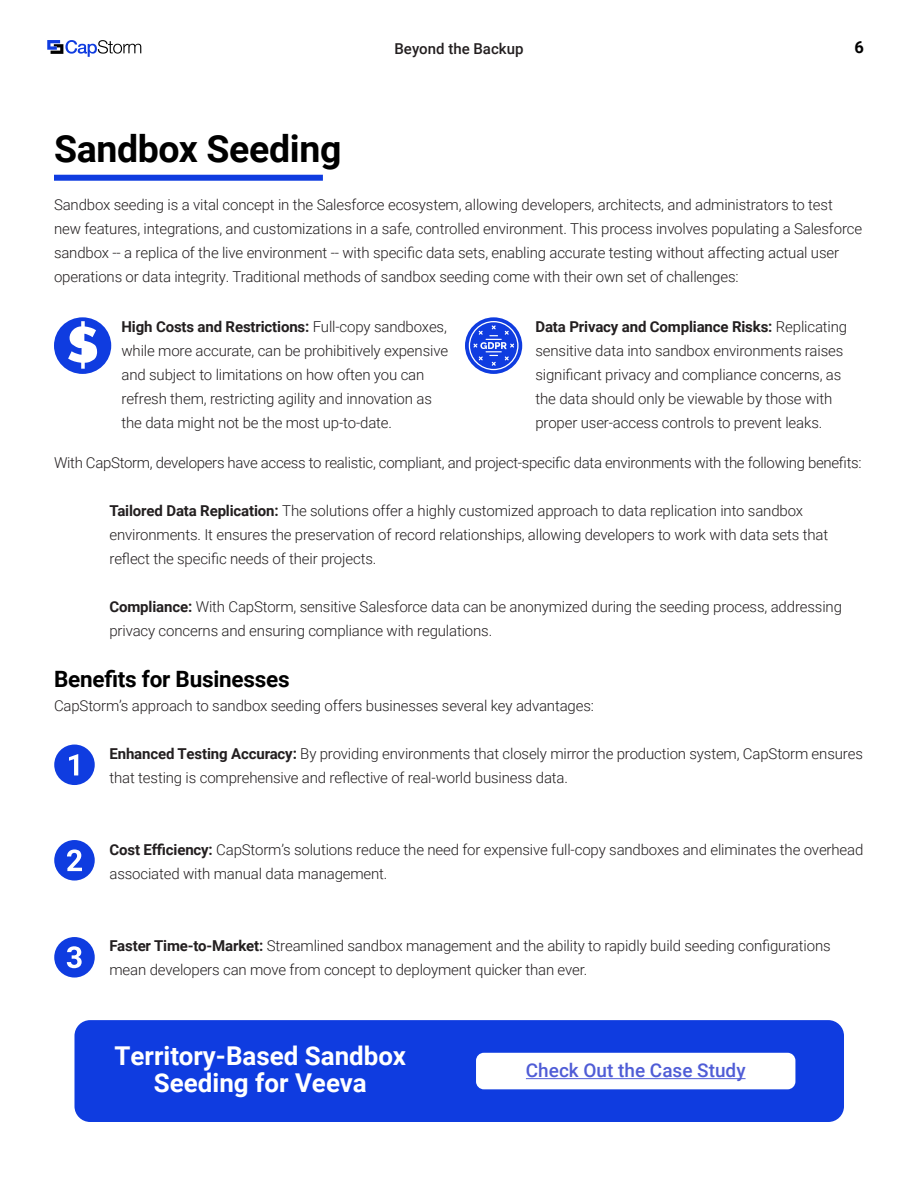
<style>
.page{position:relative;width:918px;height:1188px;background:#fff}
.page>*{position:absolute;margin:0;border:0;box-sizing:border-box;transform-origin:0 0}
.Headline{font:700 37.5px "Roboto";letter-spacing:-.01em;color:#000}
.Body_Copy{font:700 25.95px/27px "Roboto";color:#fff;text-align:center}
.Subhead{font:700 22.5px "Roboto";letter-spacing:-.01em;color:#000}
.Body_Copy-2{font:500 18.9px "Roboto";color:#4f5cd6}
.t1{font:700 16.5px "Roboto";color:#000}
.Body_Indention{font:300 15px/24px "Roboto";letter-spacing:-.01em;color:#231f20}
.Body_Copy-3{font:300 15px/24px "Roboto";letter-spacing:-.01em;color:#231f20}
.t2{font:500 15px "Roboto";color:#231f20}
.s1{font-weight:700}
</style>
<div class="page">
<svg style="left:47px;top:40px;width:94px;height:17px"></svg>
<div style="left:74px;top:1020px;width:770px;height:102px;background:#0f3ce0;border-radius:16px"></div>
<div style="left:476px;top:1053px;width:319px;height:36px;background:#fff;border-radius:8px"></div>
<hr style="left:526px;top:1078px;width:220px;height:1px;background:#4f5cd6">
<div style="left:54px;top:175px;width:269px;height:6px;background:#0f3ce0"></div>
<svg style="left:54px;top:317px;width:57px;height:57px"></svg>
<svg style="left:465px;top:317px;width:57px;height:57px"></svg>
<div style="left:54px;top:745px;width:41px;height:40px;background:#0f3ce0;border-radius:50%"></div>
<svg style="left:69px;top:754px;width:9px;height:21px"></svg>
<div style="left:54px;top:840px;width:41px;height:41px;background:#0f3ce0;border-radius:50%"></div>
<svg style="left:67px;top:849px;width:15px;height:22px"></svg>
<div style="left:54px;top:937px;width:41px;height:41px;background:#0f3ce0;border-radius:50%"></div>
<svg style="left:67px;top:946px;width:15px;height:22px"></svg>
<p class="t2" style="left:394px;top:38px;width:131px">Beyond the Backup</p>
<p class="t1" style="left:855px;top:35px;width:11px">6</p>
<p class="Headline" style="left:54px;top:123px;width:289px">Sandbox Seeding</p>
<p class="Body_Copy-3" style="left:54px;top:192px;width:810px">Sandbox seeding is a vital concept in the Salesforce ecosystem, allowing developers, architects, and administrators to test new features, integrations, and customizations in a safe, controlled environment. This process involves populating a Salesforce sandbox -- a replica of the live environment -- with specific data sets, enabling accurate testing without affecting actual user operations or data integrity. Traditional methods of sandbox seeding come with their own set of challenges:</p>
<p class="Body_Indention" style="left:122px;top:315px;width:328px"><span class="s1">High Costs and Restrictions:</span> Full-copy sandboxes, while more accurate, can be prohibitively expensive and subject to limitations on how often you can refresh them, restricting agility and innovation as the data might not be the most up-to-date.</p>
<p class="Body_Indention" style="left:536px;top:315px;width:313px"><span class="s1">Data Privacy and Compliance Risks:</span> Replicating sensitive data into sandbox environments raises significant privacy and compliance concerns, as the data should only be viewable by those with proper user-access controls to prevent leaks.</p>
<p class="Body_Copy-3" style="left:54px;top:450px;width:809px">With CapStorm, developers have access to realistic, compliant, and project-specific data environments with the following benefits:</p>
<p class="Body_Indention" style="left:110px;top:498px;width:720px"><span class="s1">Tailored Data Replication:</span> The solutions offer a highly customized approach to data replication into sandbox environments. It ensures the preservation of record relationships, allowing developers to work with data sets that reflect the specific needs of their projects.</p>
<p class="Body_Indention" style="left:110px;top:594px;width:734px"><span class="s1">Compliance:</span> With CapStorm, sensitive Salesforce data can be anonymized during the seeding process, addressing privacy concerns and ensuring compliance with regulations.</p>
<p class="Subhead" style="left:54px;top:663px;width:237px">Benefits for Businesses</p>
<p class="Body_Copy-3" style="left:54px;top:693px;width:541px">CapStorm’s approach to sandbox seeding offers businesses several key advantages:</p>
<p class="Body_Indention" style="left:110px;top:741px;width:755px"><span class="s1">Enhanced Testing Accuracy:</span> By providing environments that closely mirror the production system, CapStorm ensures that testing is comprehensive and reflective of real-world business data.</p>
<p class="Body_Indention" style="left:110px;top:837px;width:755px"><span class="s1">Cost Efficiency:</span> CapStorm’s solutions reduce the need for expensive full-copy sandboxes and eliminates the overhead associated with manual data management.</p>
<p class="Body_Indention" style="left:110px;top:933px;width:723px"><span class="s1">Faster Time-to-Market:</span> Streamlined sandbox management and the ability to rapidly build seeding configurations mean developers can move from concept to deployment quicker than ever.</p>
<p class="Body_Copy" style="left:115px;top:1042px;width:293px">Territory-Based Sandbox<br>Seeding for Veeva</p>
<p class="Body_Copy-2" style="left:526px;top:1057px;width:221px">Check Out the Case Study</p>
</div>
